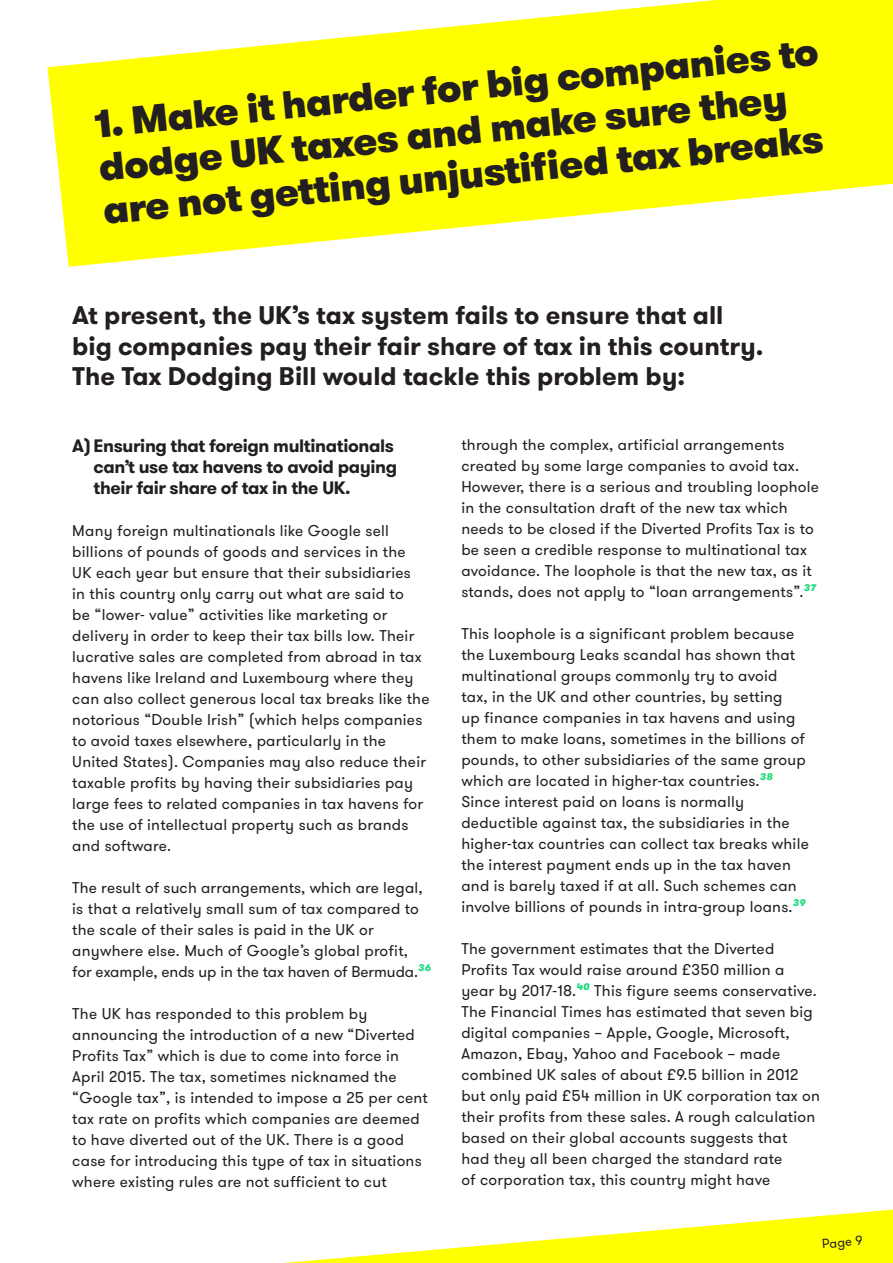
<style>
.page{position:relative;width:893px;height:1263px;background:#fff}
.page>*{position:absolute;margin:0;border:0;box-sizing:border-box;transform-origin:0 0}
.Text_big{font:900 39px/43.5px "GT Walsheim";color:#231f20}
.At_present{font:700 25.5px "GT Walsheim";color:#231f20}
.Alphabetical{font:700 18px/21px "GT Walsheim";letter-spacing:-.02em;color:#231f20}
.t1{font:15.6px/21px "GT Walsheim";letter-spacing:.015em;color:#231f20}
.t2{font:12.9px "GT Walsheim";color:#231f20}
</style>
<div class="page">
<svg style="left:47px;top:0;width:846px;height:267px;fill:#ff0"></svg>
<svg style="left:284px;top:1209px;width:609px;height:54px"></svg>
<p class="Text_big" style="left:92px;top:104px;width:730px;rotate:-6deg">1. Make it harder for big companies to dodge UK taxes and make sure they are not getting unjustifi ed tax breaks</p>
<p class="At_present" style="left:72px;top:299px;width:653px">At present, the UK’s tax system fails to ensure that all</p>
<p class="At_present" style="left:72px;top:329px;width:693px">big companies pay their fair share of tax in this country.</p>
<p class="At_present" style="left:72px;top:360px;width:614px">The Tax Dodging Bill would tackle this problem by:</p>
<p class="Alphabetical" style="left:94px;top:435px;width:305px;text-indent:-21px">A) Ensuring that foreign multinationals can’t use tax havens to avoid paying their fair share of tax in the UK.</p>
<p class="t1" style="left:72px;top:520px;width:359px">Many foreign multinationals like Google sell billions of pounds of goods and services in the<br>UK each year but ensure that their subsidiaries<br>in this country only carry out what are said to<br>be “lower- value” activities like marketing or delivery in order to keep their tax bills low. Their lucrative sales are completed from abroad in tax havens like Ireland and Luxembourg where they can also collect generous local tax breaks like the notorious “Double Irish” (which helps companies to avoid taxes elsewhere, particularly in the United States). Companies may also reduce their taxable profits by having their subsidiaries pay large fees to related companies in tax havens for the use of intellectual property such as brands and software.</p>
<p class="t1" style="left:72px;top:877px;width:360px">The result of such arrangements, which are legal, is that a relatively small sum of tax compared to the scale of their sales is paid in the UK or anywhere else. Much of Google’s global profit, for example, ends up in the tax haven of Bermuda.<sup>36</sup></p>
<p class="t1" style="left:72px;top:1003px;width:357px">The UK has responded to this problem by announcing the introduction of a new “Diverted Profits Tax” which is due to come into force in April 2015. The tax, sometimes nicknamed the “Google tax”, is intended to impose a 25 per cent tax rate on profits which companies are deemed to have diverted out of the UK. There is a good case for introducing this type of tax in situations where existing rules are not sufficient to cut</p>
<p class="t1" style="left:461px;top:434px;width:339px">through the complex, artificial arrangements created by some large companies to avoid tax.</p>
<p class="t1" style="left:461px;top:476px;width:359px">However, there is a serious and troubling loophole in the consultation draft of the new tax which needs to be closed if the Diverted Profits Tax is to be seen a credible response to multinational tax avoidance. The loophole is that the new tax, as it stands, does not apply to “loan arrangements”.<sup>37</sup></p>
<p class="t1" style="left:461px;top:623px;width:349px">This loophole is a significant problem because the Luxembourg Leaks scandal has shown that multinational groups commonly try to avoid<br>tax, in the UK and other countries, by setting<br>up finance companies in tax havens and using them to make loans, sometimes in the billions of pounds, to other subsidiaries of the same group which are located in higher-tax countries.<sup>38<br></sup>Since interest paid on loans is normally deductible against tax, the subsidiaries in the higher-tax countries can collect tax breaks while the interest payment ends up in the tax haven and is barely taxed if at all. Such schemes can involve billions of pounds in intra-group loans.<sup>39</sup></p>
<p class="t1" style="left:461px;top:938px;width:360px">The government estimates that the Diverted Profits Tax would raise around £350 million a year by 2017-18.<sup>40</sup> This figure seems conservative.<br>The Financial Times has estimated that seven big digital companies – Apple, Google, Microsoft, Amazon, Ebay, Yahoo and Facebook – made combined UK sales of about £9.5 billion in 2012 but only paid £54 million in UK corporation tax on their profits from these sales. A rough calculation based on their global accounts suggests that<br>had they all been charged the standard rate<br>of corporation tax, this country might have</p>
<p class="t2" style="left:821px;top:1236px;width:42px;rotate:-5deg">Page 9</p>
</div>
